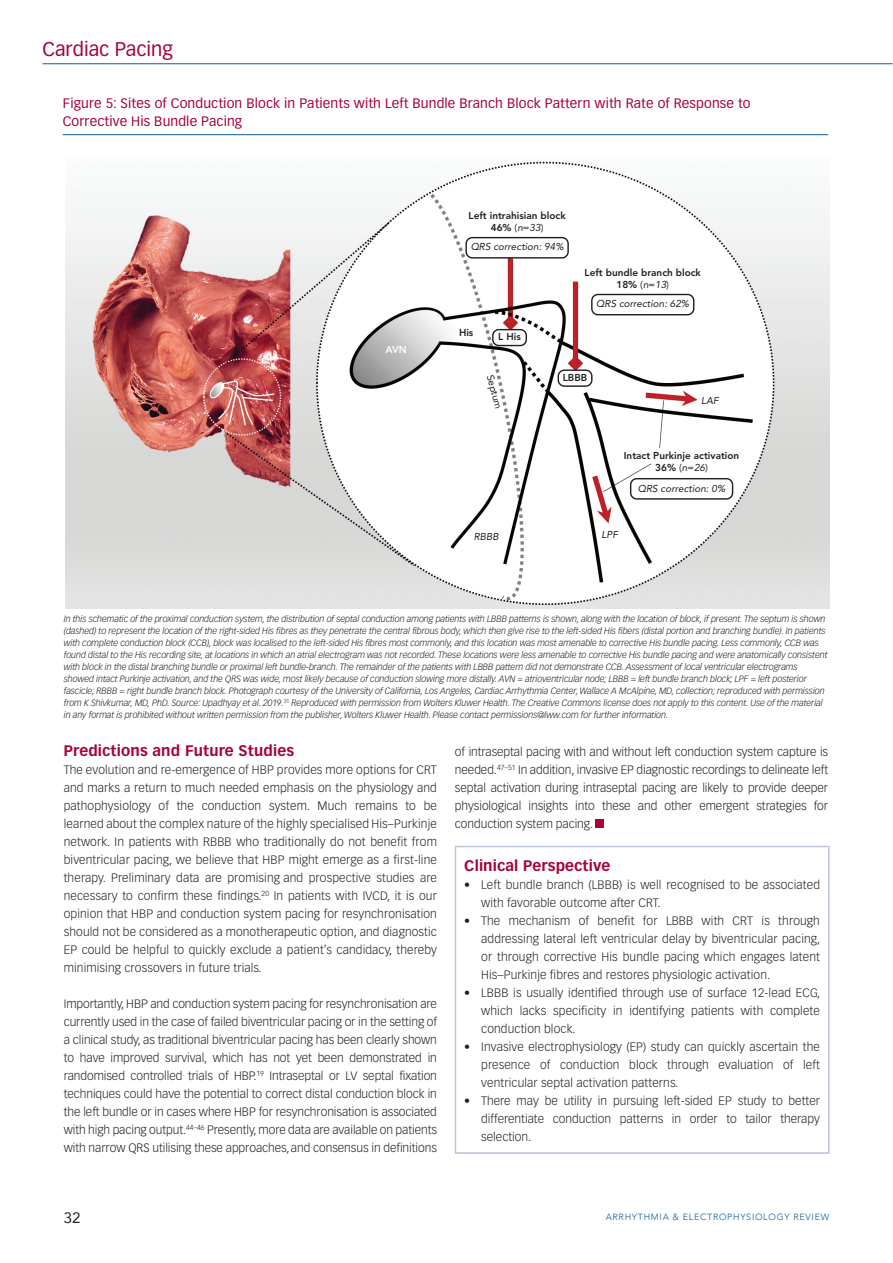
<style>
.page{position:relative;width:893px;height:1263px;background:#fff}
.page>*{position:absolute;margin:0;border:0;box-sizing:border-box;transform-origin:0 0}
.t1{font:19.5px "Vectora LT Std";color:#a7023c}
.t2{font:700 15px "Vectora LT Std";letter-spacing:.01em;color:#a7023c}
.t3{font:15px "Avenir";color:#231f20}
.t4{font:13.5px/18px "Vectora LT Std";letter-spacing:.01em;color:#a7023c}
.t5{font:300 12px/18px "Vectora LT Std";letter-spacing:.01em;color:#231f20;text-align:justify}
.t6{font:800 10.05px/12px "Avenir LT Std";color:#231f20;text-align:center}
.t7{font:italic 10.05px "Avenir LT Std";color:#231f20}
.t8{font:800 10.05px "Avenir LT Std";color:#fff}
.t9{font:9.9px "Avenir LT Std";color:#231f20}
.t10{font:italic 300 9px/12px "Vectora LT Std";letter-spacing:-.01em;color:#231f20}
.t11{font:300 9px "Avenir";letter-spacing:.08em;color:#0d5c9a}
.s1{font-weight:400}
.s2{font-weight:400;font-style:italic}
</style>
<div class="page">
<hr style="left:42px;top:64px;width:850px;height:1px;background:#0d5c9a">
<div style="left:596px;top:820px;width:8px;height:8px;background:#a7023c"></div>
<hr style="left:63px;top:134px;width:765px;height:1px;background:#0d5c9a">
<img style="left:78px;top:158px;width:727px;height:451px">
<div style="left:465px;top:237px;width:104px;height:22px;border:1px solid #231f20;border-radius:6px"></div>
<div style="left:591px;top:294px;width:103px;height:21px;border:1px solid #231f20;border-radius:6px"></div>
<div style="left:492px;top:329px;width:35px;height:17px;border:1px solid #231f20;border-radius:6px"></div>
<div style="left:558px;top:369px;width:34px;height:18px;border:1px solid #231f20;border-radius:6px"></div>
<div style="left:630px;top:478px;width:103px;height:22px;border:1px solid #231f20;border-radius:6px"></div>
<svg style="left:455px;top:846px;width:374px;height:307px"></svg>
<div style="left:456px;top:847px;width:372px;height:306px;border:1px solid #bcc5dd"></div>
<h1 class="t1" style="left:42px;top:38px;width:132px">Cardiac Pacing</h1>
<p class="t4" style="left:63px;top:94px;width:689px">Figure 5: Sites of Conduction Block in Patients with Left Bundle Branch Block Pattern with Rate of Response to<br>Corrective His Bundle Pacing</p>
<p class="t6" style="left:468px;top:210px;width:99px">Left intrahisian block<br>46% <span class="s1">(</span><span class="s2">n</span><span class="s1">=</span><span class="s2">33</span><span class="s1">)</span></p>
<p class="t8" style="left:386px;top:343px;width:23px">AVN</p>
<p class="t7" style="left:471px;top:241px;width:94px">QRS correction: 94%</p>
<p class="t6" style="left:459px;top:327px;width:16px">His</p>
<p class="t6" style="left:498px;top:331px;width:24px">L His</p>
<p class="t6" style="left:584px;top:267px;width:118px">Left bundle branch block<br>18% <span class="s1">(</span><span class="s2">n</span><span class="s1">=</span><span class="s2">13</span><span class="s1">)</span></p>
<p class="t7" style="left:596px;top:298px;width:94px">QRS correction: 62%</p>
<p class="t9" style="left:496px;top:373px;width:36px;rotate:75deg">Septum</p>
<p class="t6" style="left:563px;top:372px;width:26px">LBBB</p>
<p class="t7" style="left:701px;top:395px;width:19px">LAF</p>
<p class="t6" style="left:624px;top:450px;width:117px">Intact Purkinje activation<br>36% <span class="s1">(</span><span class="s2">n</span><span class="s1">=</span><span class="s2">26</span><span class="s1">)</span></p>
<p class="t7" style="left:638px;top:482px;width:89px">QRS correction: 0%</p>
<p class="t7" style="left:474px;top:530px;width:26px">RBBB</p>
<p class="t7" style="left:601px;top:528px;width:18px">LPF</p>
<p class="t10" style="left:64px;top:613px;width:765px">In this schematic of the proximal conduction system, the distribution of septal conduction among patients with LBBB patterns is shown, along with the location of block, if present. The septum is shown (dashed) to represent the location of the right-sided His fibres as they penetrate the central fibrous body, which then give rise to the left-sided His fibers (distal portion and branching bundle). In patients with complete conduction block (CCB), block was localised to the left-sided His fibres most commonly, and this location was most amenable to corrective His bundle pacing. Less commonly, CCB was found distal to the His recording site, at locations in which an atrial electrogram was not recorded. These locations were less amenable to corrective His bundle pacing and were anatomically consistent with block in the distal branching bundle or proximal left bundle-branch. The remainder of the patients with LBBB pattern did not demonstrate CCB. Assessment of local ventricular electrograms showed intact Purkinje activation, and the QRS was wide, most likely because of conduction slowing more distally. AVN = atrioventricular node; LBBB = left bundle branch block; LPF = left posterior fascicle; RBBB = right bundle branch block. Photograph courtesy of the University of California, Los Angeles, Cardiac Arrhythmia Center, Wallace A McAlpine, MD, collection; reproduced with permission from K Shivkumar, MD, PhD. Source: Upadhyay et al. 2019.<sup>31</sup> Reproduced with permission from Wolters Kluwer Health. The Creative Commons license does not apply to this content. Use of the material in any format is prohibited without written permission from the publisher, Wolters Kluwer Health. Please contact permissions@lww.com for further information.</p>
<p class="t2" style="left:64px;top:742px;width:232px">Predictions and Future Studies</p>
<p class="t5" style="left:64px;top:761px;width:375px">The evolution and re-emergence of HBP provides more options for CRT and marks a return to much needed emphasis on the physiology and pathophysiology of the conduction system. Much remains to be learned about the complex nature of the highly specialised His–Purkinje network. In patients with RBBB who traditionally do not benefit from biventricular pacing, we believe that HBP might emerge as a first-line therapy. Preliminary data are promising and prospective studies are necessary to confirm these findings.<sup>20</sup> In patients with IVCD, it is our opinion that HBP and conduction system pacing for resynchronisation should not be considered as a monotherapeutic option, and diagnostic EP could be helpful to quickly exclude a patient’s candidacy, thereby minimising crossovers in future trials.</p>
<p class="t5" style="left:64px;top:995px;width:375px">Importantly, HBP and conduction system pacing for resynchronisation are currently used in the case of failed biventricular pacing or in the setting of a clinical study, as traditional biventricular pacing has been clearly shown to have improved survival, which has not yet been demonstrated in randomised controlled trials of HBP.<sup>19</sup> Intraseptal or LV septal fixation techniques could have the potential to correct distal conduction block in the left bundle or in cases where HBP for resynchronisation is associated with high pacing output.<sup>44–46</sup> Presently, more data are available on patients with narrow QRS utilising these approaches,and consensus in definitions</p>
<p class="t5" style="left:455px;top:743px;width:375px">of intraseptal pacing with and without left conduction system capture is needed.<sup>47–51</sup> In addition, invasive EP diagnostic recordings to delineate left septal activation during intraseptal pacing are likely to provide deeper physiological insights into these and other emergent strategies for conduction system pacing.</p>
<p class="t2" style="left:464px;top:856px;width:148px">Clinical Perspective</p>
<p class="t5" style="left:481px;top:875px;width:340px;text-indent:-17px">• Left bundle branch (LBBB) is well recognised to be associated with favorable outcome after CRT.</p>
<p class="t5" style="left:481px;top:911px;width:341px;text-indent:-17px">• The mechanism of benefit for LBBB with CRT is through addressing lateral left ventricular delay by biventricular pacing, or through corrective His bundle pacing which engages latent His–Purkinje fibres and restores physiologic activation.</p>
<p class="t5" style="left:481px;top:983px;width:341px;text-indent:-17px">• LBBB is usually identified through use of surface 12-lead ECG, which lacks specificity in identifying patients with complete conduction block.</p>
<p class="t5" style="left:481px;top:1037px;width:340px;text-indent:-17px">• Invasive electrophysiology (EP) study can quickly ascertain the presence of conduction block through evaluation of left ventricular septal activation patterns.</p>
<p class="t5" style="left:481px;top:1091px;width:340px;text-indent:-17px">• There may be utility in pursuing left-sided EP study to better differentiate conduction patterns in order to tailor therapy selection.</p>
<p class="t3" style="left:64px;top:1205px;width:18px">32</p>
<p class="t11" style="left:606px;top:1211px;width:225px">ARRHYTHMIA &amp; ELECTROPHYSIOLOGY REVIEW</p>
</div>
